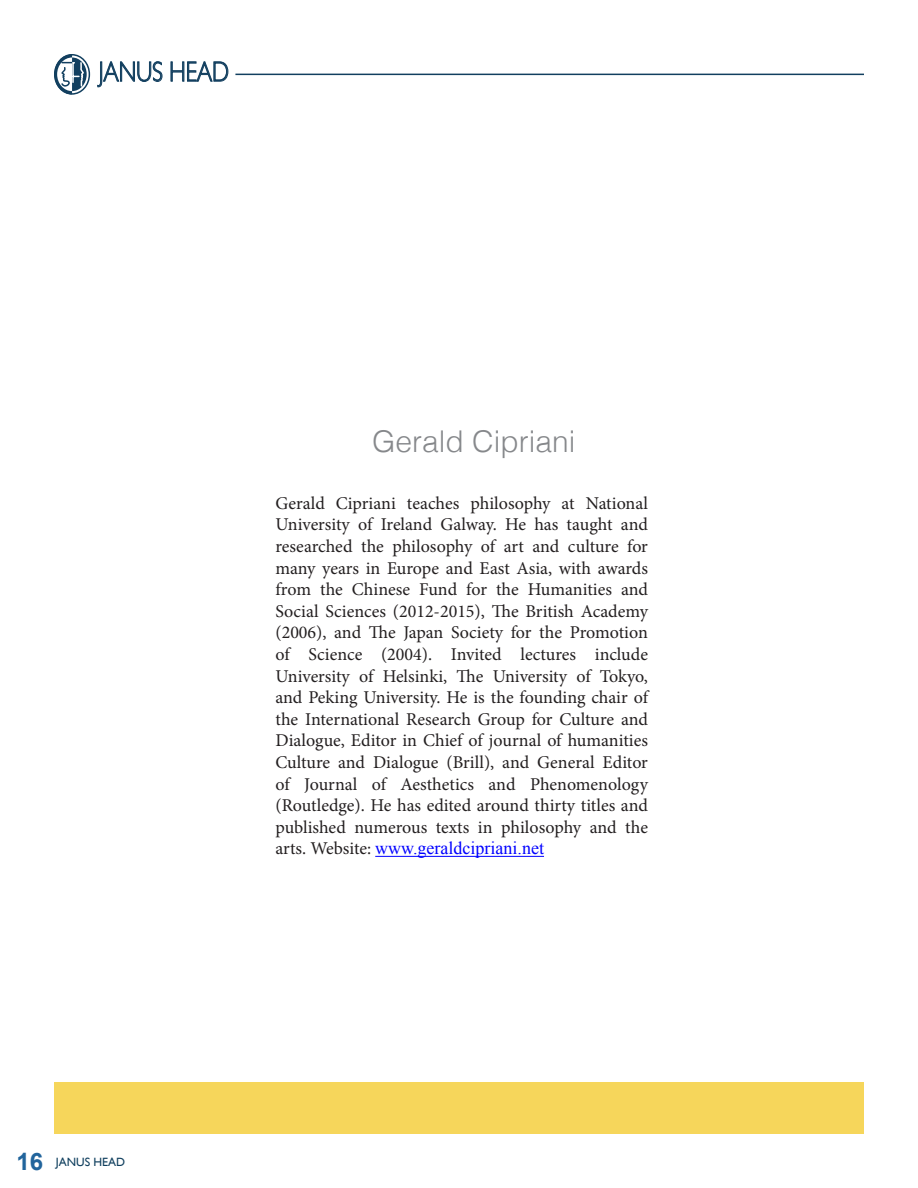
<style>
.page{position:relative;width:918px;height:1188px;background:#fff}
.page>*{position:absolute;margin:0;border:0;box-sizing:border-box;transform-origin:0 0}
.t1{font:300 30px "Helvetica";color:#86888b}
.t2{font:300 28.35px "Gill Sans";color:#123f5f;scale:.81 1}
.Abstract_Body{font:18px/21.6px "Minion Pro";letter-spacing:-.005em;color:#231f20;text-align:justify}
.t3{font:12px "Gill Sans";color:#103f5e}
.s1{font-family:"Arial";font-weight:700;font-size:24px;color:#21649c}
.s2{font-family:"Times New Roman";color:#00f}
</style>
<div class="page">
<div style="left:54px;top:54px;width:36px;height:41px;border:2px solid #123f5f;border-radius:50%"></div>
<svg style="left:54px;top:54px;width:33px;height:41px"></svg>
<hr style="left:235px;top:74px;width:629px;height:1px;background:#123f5f">
<div style="left:54px;top:1083px;width:810px;height:51px;background:#f6d65b"></div>
<hr style="left:375px;top:856px;width:169px;height:1px;background:#00f">
<h2 class="t2" style="left:99px;top:50px;width:162px">JANUS HEAD</h2>
<p class="t3" style="left:17px;top:1155px;width:110px"><span class="s1">16</span> JANUS HEAD</p>
<p class="t1" style="left:372px;top:416px;width:205px">Gerald Cipriani</p>
<p class="Abstract_Body" style="left:275px;top:492px;width:374px">Gerald Cipriani teaches philosophy at National University of Ireland Galway. He has taught and researched the philosophy of art and culture for many years in Europe and East Asia, with awards from the Chinese Fund for the Humanities and Social Sciences (2012-2015), The British Academy (2006), and The Japan Society for the Promotion of Science (2004). Invited lectures include University of Helsinki, The University of Tokyo, and Peking University. He is the founding chair of the International Research Group for Culture and Dialogue, Editor in Chief of journal of humanities Culture and Dialogue (Brill), and General Editor of Journal of Aesthetics and Phenomenology (Routledge). He has edited around thirty titles and published numerous texts in philosophy and the arts. Website: <span class="s2">www.geraldcipriani.net</span></p>
</div>
